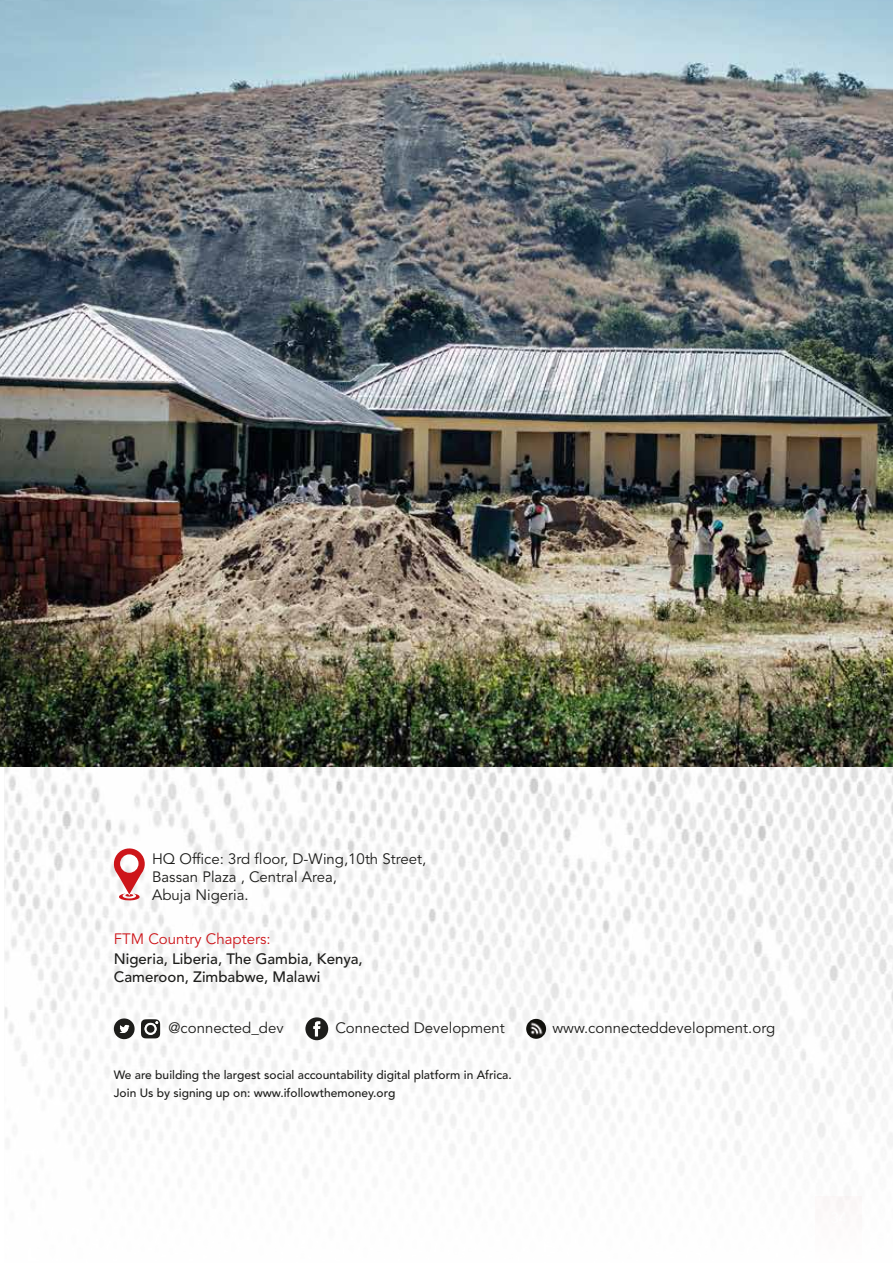
<style>
.page{position:relative;width:893px;height:1263px;background:#fff}
.page>*{position:absolute;margin:0;border:0;box-sizing:border-box;transform-origin:0 0}
.t1{font:15px/18px "Avenir LT Std";color:#1d1d1b}
.t2{font:500 15px/18px "Avenir LT Std";color:#1d1d1b}
.t3{font:15px "Avenir LT Std";color:#cd151a}
.t4{font:500 12px/18px "Avenir LT Std";color:#1d1d1b}
</style>
<div class="page">
<svg style="left:1px;top:766px;width:892px;height:445px"></svg>
<img style="left:526px;top:1019px;width:20px;height:20px;border-radius:10px">
<svg style="left:305px;top:1017px;width:23px;height:23px"></svg>
<svg style="left:114px;top:1017px;width:48px;height:23px"></svg>
<div style="left:147px;top:1025px;width:7px;height:8px;background:#1d1d1b;border-radius:50%"></div>
<svg style="left:112px;top:847px;width:33px;height:53px"></svg>
<img style="left:0;top:0;width:893px;height:766px">
<p class="t1" style="left:152px;top:850px;width:276px">HQ Office: 3rd floor, D-Wing,10th Street,<br>Bassan Plaza , Central Area,<br>Abuja Nigeria.</p>
<p class="t3" style="left:114px;top:930px;width:158px">FTM Country Chapters:</p>
<p class="t2" style="left:114px;top:950px;width:250px">Nigeria, Liberia, The Gambia, Kenya,<br>Cameroon, Zimbabwe, Malawi</p>
<p class="t1" style="left:169px;top:1019px;width:117px">@connected_dev</p>
<p class="t1" style="left:335px;top:1019px;width:171px">Connected Development</p>
<p class="t1" style="left:552px;top:1019px;width:224px">www.connecteddevelopment.org</p>
<p class="t4" style="left:114px;top:1066px;width:399px">We are building the largest social accountability digital platform in Africa.<br>Join Us by signing up on: www.ifollowthemoney.org</p>
</div>
